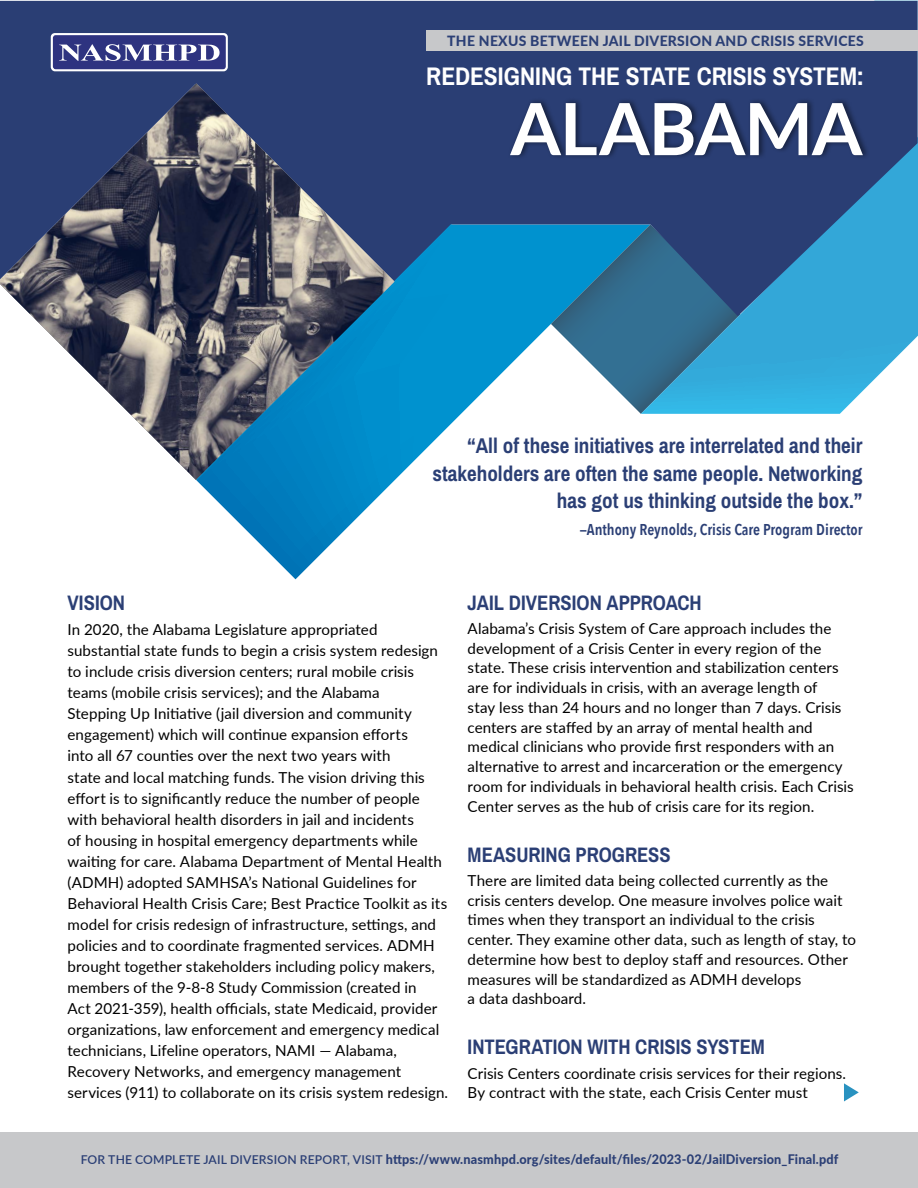
<style>
.page{position:relative;width:918px;height:1188px;background:#fff}
.page>*{position:absolute;margin:0;border:0;box-sizing:border-box;transform-origin:0 0}
.t1{font:700 72px "Lato";letter-spacing:-.015em;color:#fff}
.t2{font:700 25.5px "Archivo Narrow";color:#fff}
.t3{font:700 21.3px/27.2px "Archivo Narrow";color:#2b3f75;text-align:right}
.t4{font:700 21px "Archivo Narrow";color:#2b3f75}
.t5{font:600 15.6px "Avenir Next Condensed";color:#2b3f75}
.t6{font:15.15px/21px "Lato";letter-spacing:.005em;color:#000}
.t7{font:800 14.1px "Lato";letter-spacing:.02em;color:#2b3f75}
.t8{font:800 13.2px "Lato";letter-spacing:.01em;color:#2b3f75;scale:.96 1}
.s1{font-weight:600;font-size:12.15px}
</style>
<div class="page">
<svg style="left:196px;top:316px;width:355px;height:263px"></svg>
<svg style="left:551px;top:316px;width:90px;height:98px"></svg>
<svg style="left:641px;top:316px;width:277px;height:98px;background:#49a9d1"></svg>
<svg style="left:0;top:1px;width:918px;height:315px;background:#275388"></svg>
<svg style="left:395px;top:224px;width:56px;height:256px;background:#2094c9"></svg>
<img style="left:0;top:83px;width:395px;height:397px">
<div style="left:507px;top:97px;width:363px;height:63px;background:#000;opacity:.44"></div>
<div style="left:427px;top:30px;width:491px;height:21px;background:#c7c8ca"></div>
<svg style="left:51px;top:33px;width:177px;height:38px"></svg>
<svg style="left:844px;top:1083px;width:15px;height:18px"></svg>
<div style="left:0;top:1132px;width:918px;height:56px;background:#c7c8ca"></div>
<p class="t7" style="left:447px;top:30px;width:418px">THE NEXUS BETWEEN JAIL DIVERSION AND CRISIS SERVICES</p>
<h2 class="t2" style="left:426px;top:61px;width:439px">REDESIGNING THE STATE CRISIS SYSTEM:</h2>
<h1 class="t1" style="left:510px;top:76px;width:354px">ALABAMA</h1>
<h3 class="t3" style="left:432px;top:433px;width:432px">“All of these initiatives are interrelated and their stakeholders are often the same people. Networking has got us thinking outside the box.”</h3>
<p class="t5" style="left:580px;top:516px;width:284px">—Anthony Reynolds, Crisis Care Program Director</p>
<h3 class="t4" style="left:68px;top:590px;width:59px">VISION</h3>
<p class="t6" style="left:68px;top:619px;width:382px">In 2020, the Alabama Legislature appropriated substantial state funds to begin a crisis system redesign to include crisis diversion centers; rural mobile crisis teams (mobile crisis services); and the Alabama<br>Stepping Up Initiative (jail diversion and community engagement) which will continue expansion efforts<br>into all 67 counties over the next two years with<br>state and local matching funds. The vision driving this effort is to significantly reduce the number of people with behavioral health disorders in jail and incidents<br>of housing in hospital emergency departments while waiting for care. Alabama Department of Mental Health (ADMH) adopted SAMHSA’s National Guidelines for Behavioral Health Crisis Care; Best Practice Toolkit as its model for crisis redesign of infrastructure, settings, and policies and to coordinate fragmented services. ADMH brought together stakeholders including policy makers, members of the 9-8-8 Study Commission (created in<br>Act 2021-359), health officials, state Medicaid, provider organizations, law enforcement and emergency medical technicians, Lifeline operators, NAMI — Alabama, Recovery Networks, and emergency management services (911) to collaborate on its crisis system redesign.</p>
<h3 class="t4" style="left:468px;top:590px;width:236px">JAIL DIVERSION APPROACH</h3>
<p class="t6" style="left:468px;top:618px;width:388px;line-height:19.8px">Alabama’s Crisis System of Care approach includes the development of a Crisis Center in every region of the state. These crisis intervention and stabilization centers are for individuals in crisis, with an average length of<br>stay less than 24 hours and no longer than 7 days. Crisis centers are staffed by an array of mental health and medical clinicians who provide first responders with an alternative to arrest and incarceration or the emergency room for individuals in behavioral health crisis. Each Crisis Center serves as the hub of crisis care for its region.</p>
<h3 class="t4" style="left:468px;top:842px;width:205px">MEASURING PROGRESS</h3>
<p class="t6" style="left:468px;top:870px;width:390px;line-height:19.8px">There are limited data being collected currently as the crisis centers develop. One measure involves police wait times when they transport an individual to the crisis center. They examine other data, such as length of stay, to determine how best to deploy staff and resources. Other measures will be standardized as ADMH develops<br>a data dashboard.</p>
<h3 class="t4" style="left:468px;top:1034px;width:299px">INTEGRATION WITH CRISIS SYSTEM</h3>
<p class="t6" style="left:468px;top:1062px;width:380px;line-height:19.8px">Crisis Centers coordinate crisis services for their regions.<br>By contract with the state, each Crisis Center must</p>
<p class="t8" style="left:81px;top:1149px;width:791px"><span class="s1">FOR THE COMPLETE JAIL DIVERSION REPORT, VISIT</span> https://www.nasmhpd.org/sites/default/files/2023-02/JailDiversion_Final.pdf</p>
</div>
